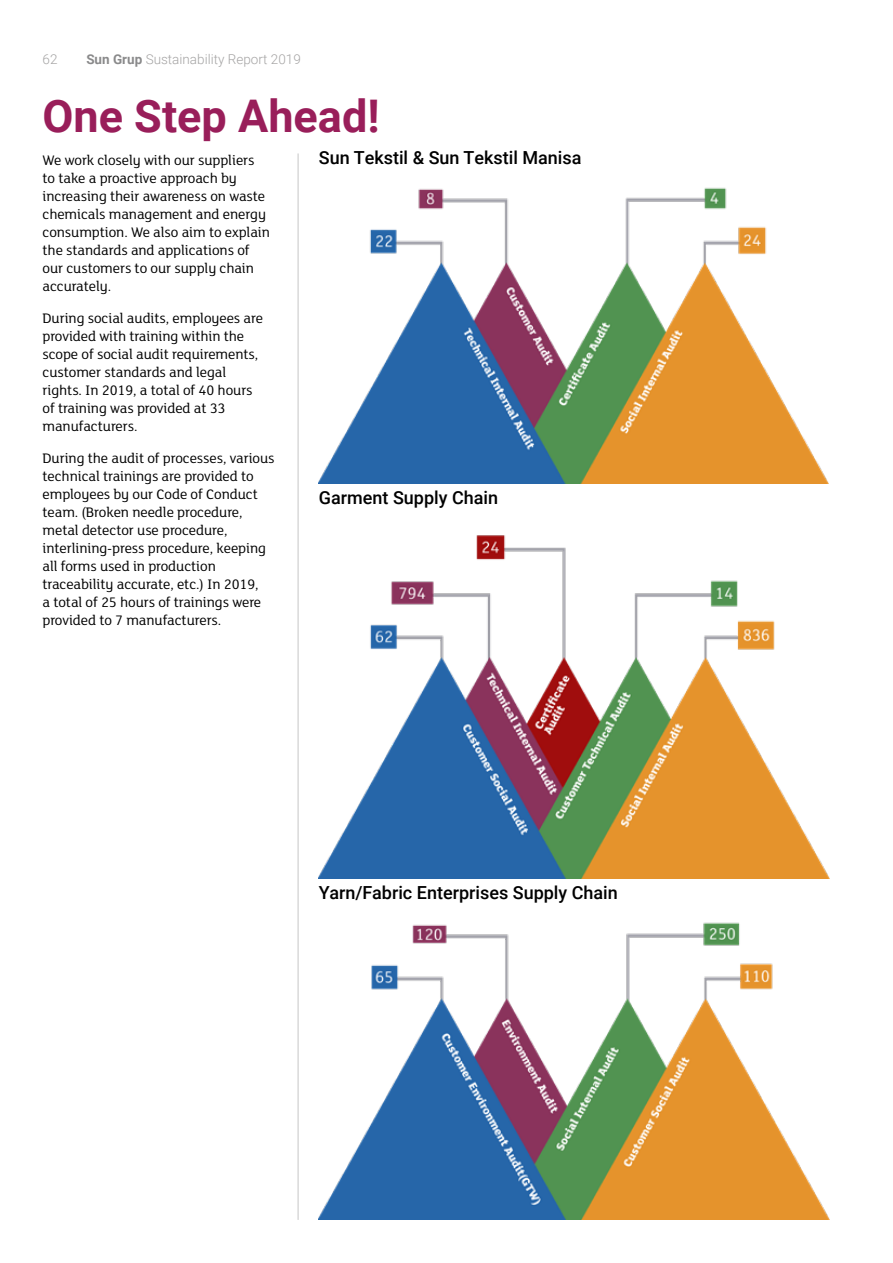
<style>
.page{position:relative;width:893px;height:1263px;background:#fff}
.page>*{position:absolute;margin:0;border:0;box-sizing:border-box;transform-origin:0 0}
.t1{font:700 45px "Roboto";color:#991e5a}
.t2{font:500 18px "Roboto";color:#000}
.t3{font:15px/18px "FS Lola";letter-spacing:-.005em;color:#000}
.t4{font:300 13.5px "Roboto";color:#a5a4a4}
.s1{font-weight:700;color:#8a8a8b}
</style>
<div class="page">
<img style="left:319px;top:187px;width:510px;height:297px">
<img style="left:319px;top:535px;width:510px;height:344px">
<img style="left:319px;top:922px;width:510px;height:298px">
<hr style="left:298px;top:153px;width:1px;height:1067px;background:#c7c7c7">
<p class="t4" style="left:43px;top:50px;width:16px">62</p>
<p class="t4" style="left:86px;top:50px;width:216px"><span class="s1">Sun Grup</span> Sustainability Report 2019</p>
<h1 class="t1" style="left:43px;top:85px;width:339px">One Step Ahead!</h1>
<p class="t3" style="left:43px;top:152px;width:229px">We work closely with our suppliers to take a proactive approach by increasing their awareness on waste chemicals management and energy consumption. We also aim to explain the standards and applications of our customers to our supply chain accurately.</p>
<p class="t3" style="left:43px;top:310px;width:222px">During social audits, employees are provided with training within the scope of social audit requirements, customer standards and legal rights. In 2019, a total of 40 hours of training was provided at 33 manufacturers.</p>
<p class="t3" style="left:43px;top:451px;width:234px">During the audit of processes, various technical trainings are provided to employees by our Code of Conduct team. (Broken needle procedure, metal detector use procedure, interlining-press procedure, keeping all forms used in production traceability accurate, etc.) In 2019,<br>a total of 25 hours of trainings were provided to 7 manufacturers.</p>
<p class="t2" style="left:319px;top:145px;width:264px">Sun Tekstil &amp; Sun Tekstil Manisa</p>
<p class="t2" style="left:319px;top:485px;width:181px">Garment Supply Chain</p>
<p class="t2" style="left:319px;top:880px;width:300px">Yarn/Fabric Enterprises Supply Chain</p>
</div>
